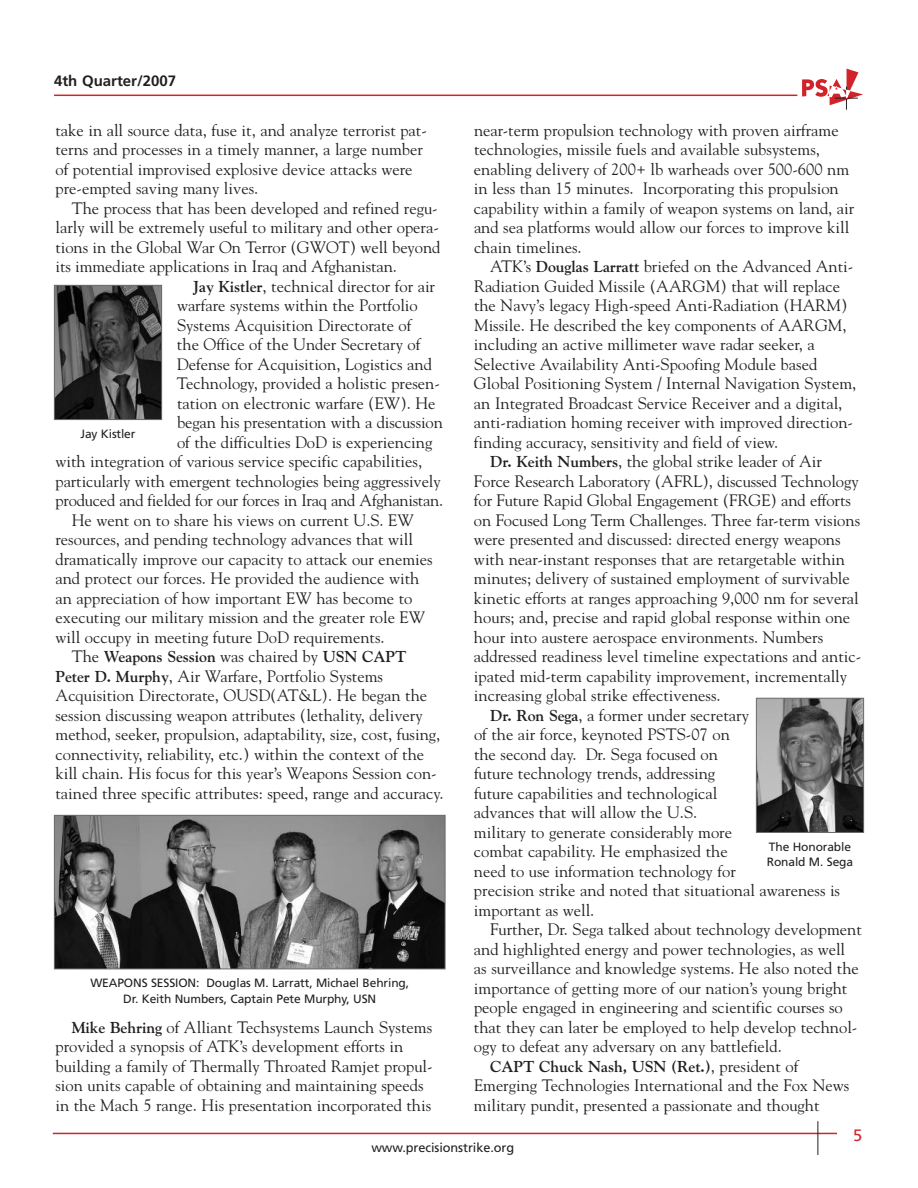
<style>
.page{position:relative;width:918px;height:1188px;background:#fff}
.page>*{position:absolute;margin:0;border:0;box-sizing:border-box;transform-origin:0 0}
.t1{font:16.5px/19.5px "Goudy";color:#231f20}
.t2{font:16.5px "Frutiger";color:#d1232a}
.t3{font:700 15.75px "Goudy";letter-spacing:-.005em;color:#231f20}
.t4{font:700 15px "Frutiger";color:#231f20}
.t5{font:12.75px "Frutiger";letter-spacing:-.005em;color:#231f20}
.t6{font:12px/15.8px "Frutiger";letter-spacing:-.01em;color:#231f20;text-align:center}
.s1{font-weight:700;font-size:15.75px}
.s2{font-weight:400;font-size:16.5px}
</style>
<div class="page">
<hr style="left:53px;top:1133px;width:784px;height:1px;background:#d1232a">
<hr style="left:818px;top:1121px;width:1px;height:34px;background:#231f20">
<hr style="left:54px;top:95px;width:743px;height:1px;background:#d1232a">
<svg style="left:802px;top:69px;width:61px;height:41px"></svg>
<img style="left:56px;top:287px;width:104px;height:131px">
<div style="left:54px;top:285px;width:108px;height:135px;border:1px solid #6c6d70"></div>
<img style="left:56px;top:817px;width:388px;height:150px">
<div style="left:54px;top:815px;width:392px;height:154px;border:1px solid #6c6d70"></div>
<img style="left:758px;top:700px;width:104px;height:131px">
<div style="left:756px;top:698px;width:108px;height:135px;border:1px solid #6c6d70"></div>
<p class="t4" style="left:54px;top:74px;width:124px">4th Quarter/2007</p>
<p class="t1" style="left:55px;top:121px;width:373px">take in all source data, fuse it, and analyze terrorist pat&shy;terns and processes in a timely manner, a large number of potential improvised explosive device attacks were pre-empted saving many lives.</p>
<p class="t1" style="left:72px;top:199px;width:368px">The process that has been developed and refined regu-</p>
<p class="t1" style="left:55px;top:218px;width:385px">larly will be extremely useful to military and other opera-</p>
<p class="t1" style="left:55px;top:238px;width:386px">tions in the Global War On Terror (GWOT) well beyond</p>
<p class="t1" style="left:55px;top:257px;width:343px">its immediate applications in Iraq and Afghanistan.</p>
<p class="t1" style="left:193px;top:277px;width:243px"><span class="s1">Jay Kistler</span>, technical director for air</p>
<p class="t1" style="left:177px;top:296px;width:242px">warfare systems within the Portfolio</p>
<p class="t1" style="left:177px;top:316px;width:236px">Systems Acquisition Directorate of</p>
<p class="t1" style="left:177px;top:335px;width:245px">the Office of the Under Secretary of</p>
<p class="t1" style="left:177px;top:355px;width:257px">Defense for Acquisition, Logistics and</p>
<p class="t1" style="left:177px;top:374px;width:264px">Technology, provided a holistic presen-</p>
<p class="t1" style="left:177px;top:394px;width:260px">tation on electronic warfare (EW). He</p>
<p class="t1" style="left:177px;top:413px;width:267px">began his presentation with a discussion</p>
<p class="t1" style="left:177px;top:433px;width:257px">of the difficulties DoD is experiencing</p>
<p class="t1" style="left:56px;top:452px;width:368px">with integration of various service specific capabilities,</p>
<p class="t1" style="left:55px;top:472px;width:387px">particularly with emergent technologies being aggressively</p>
<p class="t1" style="left:55px;top:491px;width:389px">produced and fielded for our forces in Iraq and Afghanistan.</p>
<p class="t1" style="left:72px;top:511px;width:344px">He went on to share his views on current U.S. EW</p>
<p class="t1" style="left:55px;top:530px;width:359px">resources, and pending technology advances that will</p>
<p class="t1" style="left:55px;top:550px;width:379px">dramatically improve our capacity to attack our enemies</p>
<p class="t1" style="left:55px;top:569px;width:365px">and protect our forces. He provided the audience with</p>
<p class="t1" style="left:55px;top:589px;width:359px">an appreciation of how important EW has become to</p>
<p class="t1" style="left:55px;top:608px;width:371px">executing our military mission and the greater role EW</p>
<p class="t1" style="left:55px;top:628px;width:331px">will occupy in meeting future DoD requirements.</p>
<p class="t3" style="left:72px;top:648px;width:336px"><span class="s2">The</span> Weapons Session <span class="s2">was chaired by</span> USN CAPT</p>
<p class="t1" style="left:55px;top:667px;width:390px"><span class="s1">Peter D. Murphy</span>, Air Warfare, Portfolio Systems Acquisition Directorate, OUSD(AT&amp;L). He began the session discussing weapon attributes (lethality, delivery method, seeker, propulsion, adaptability, size, cost, fusing, connectivity, reliability, etc.) within the context of the kill chain. His focus for this year’s Weapons Session con&shy;tained three specific attributes: speed, range and accuracy.</p>
<p class="t6" style="left:80px;top:427px;width:57px">Jay Kistler</p>
<p class="t6" style="left:90px;top:976px;width:320px">WEAPONS SESSION: Douglas M. Larratt, Michael Behring,<br>Dr. Keith Numbers, Captain Pete Murphy, USN</p>
<p class="t1" style="left:55px;top:1018px;width:379px;text-indent:16px"><span class="s1">Mike Behring</span> of Alliant Techsystems Launch Systems provided a synopsis of ATK’s development efforts in building a family of Thermally Throated Ramjet propul&shy;sion units capable of obtaining and maintaining speeds in the Mach 5 range. His presentation incorporated this</p>
<p class="t1" style="left:474px;top:121px;width:382px">near-term propulsion technology with proven airframe technologies, missile fuels and available subsystems, enabling delivery of 200+ lb warheads over 500-600 nm in less than 15 minutes. Incorporating this propulsion capability within a family of weapon systems on land, air and sea platforms would allow our forces to improve kill chain timelines.</p>
<p class="t1" style="left:490px;top:257px;width:365px">ATK’s <span class="s1">Douglas Larratt</span> briefed on the Advanced Anti-</p>
<p class="t1" style="left:474px;top:277px;width:368px">Radiation Guided Missile (AARGM) that will replace</p>
<p class="t1" style="left:474px;top:296px;width:375px">the Navy’s legacy High-speed Anti-Radiation (HARM)</p>
<p class="t1" style="left:474px;top:316px;width:374px">Missile. He described the key components of AARGM,</p>
<p class="t1" style="left:474px;top:335px;width:342px">including an active millimeter wave radar seeker, a</p>
<p class="t1" style="left:474px;top:355px;width:345px">Selective Availability Anti-Spoofing Module based</p>
<p class="t1" style="left:474px;top:374px;width:384px">Global Positioning System / Internal Navigation System,</p>
<p class="t1" style="left:474px;top:394px;width:370px">an Integrated Broadcast Service Receiver and a digital,</p>
<p class="t1" style="left:474px;top:413px;width:381px">anti-radiation homing receiver with improved direction-</p>
<p class="t1" style="left:474px;top:433px;width:306px">finding accuracy, sensitivity and field of view.</p>
<p class="t1" style="left:490px;top:452px;width:333px"><span class="s1">Dr. Keith Numbers</span>, the global strike leader of Air</p>
<p class="t1" style="left:474px;top:472px;width:386px">Force Research Laboratory (AFRL), discussed Technology</p>
<p class="t1" style="left:474px;top:491px;width:378px">for Future Rapid Global Engagement (FRGE) and efforts</p>
<p class="t1" style="left:474px;top:511px;width:388px">on Focused Long Term Challenges. Three far-term visions</p>
<p class="t1" style="left:474px;top:530px;width:368px">were presented and discussed: directed energy weapons</p>
<p class="t1" style="left:474px;top:550px;width:373px">with near-instant responses that are retargetable within</p>
<p class="t1" style="left:474px;top:569px;width:377px">minutes; delivery of sustained employment of survivable</p>
<p class="t1" style="left:474px;top:589px;width:386px">kinetic efforts at ranges approaching 9,000 nm for several</p>
<p class="t1" style="left:474px;top:608px;width:378px">hours; and, precise and rapid global response within one</p>
<p class="t1" style="left:474px;top:628px;width:351px">hour into austere aerospace environments. Numbers</p>
<p class="t1" style="left:474px;top:647px;width:389px">addressed readiness level timeline expectations and antic-</p>
<p class="t1" style="left:474px;top:667px;width:375px">ipated mid-term capability improvement, incrementally</p>
<p class="t1" style="left:474px;top:686px;width:248px">increasing global strike effectiveness.</p>
<p class="t1" style="left:490px;top:706px;width:260px"><span class="s1">Dr. Ron Sega</span>, a former under secretary</p>
<p class="t1" style="left:474px;top:725px;width:257px">of the air force, keynoted PSTS-07 on</p>
<p class="t1" style="left:474px;top:745px;width:246px">the second day. Dr. Sega focused on</p>
<p class="t1" style="left:474px;top:764px;width:243px">future technology trends, addressing</p>
<p class="t1" style="left:474px;top:784px;width:245px">future capabilities and technological</p>
<p class="t1" style="left:474px;top:803px;width:225px">advances that will allow the U.S.</p>
<p class="t1" style="left:474px;top:823px;width:260px">military to generate considerably more</p>
<p class="t1" style="left:474px;top:842px;width:255px">combat capability. He emphasized the</p>
<p class="t1" style="left:474px;top:862px;width:263px">need to use information technology for</p>
<p class="t1" style="left:474px;top:881px;width:368px">precision strike and noted that situational awareness is</p>
<p class="t1" style="left:474px;top:901px;width:122px">important as well.</p>
<p class="t1" style="left:490px;top:920px;width:373px">Further, Dr. Sega talked about technology development</p>
<p class="t1" style="left:474px;top:940px;width:373px">and highlighted energy and power technologies, as well</p>
<p class="t1" style="left:474px;top:959px;width:386px">as surveillance and knowledge systems. He also noted the</p>
<p class="t1" style="left:474px;top:979px;width:375px">importance of getting more of our nation’s young bright</p>
<p class="t1" style="left:474px;top:998px;width:370px">people engaged in engineering and scientific courses so</p>
<p class="t1" style="left:474px;top:1018px;width:385px">that they can later be employed to help develop technol-</p>
<p class="t1" style="left:474px;top:1037px;width:309px">ogy to defeat any adversary on any battlefield.</p>
<p class="t3" style="left:490px;top:1057px;width:310px">CAPT Chuck Nash, USN (Ret.)<span class="s2">, president of</span></p>
<p class="t1" style="left:474px;top:1076px;width:377px">Emerging Technologies International and the Fox News military pundit, presented a passionate and thought</p>
<p class="t6" style="left:767px;top:840px;width:88px;text-align:left">The Honorable<br>Ronald M. Sega</p>
<p class="t5" style="left:371px;top:1143px;width:144px">www.precisionstrike.org</p>
<p class="t2" style="left:853px;top:1129px;width:11px">5</p>
</div>
